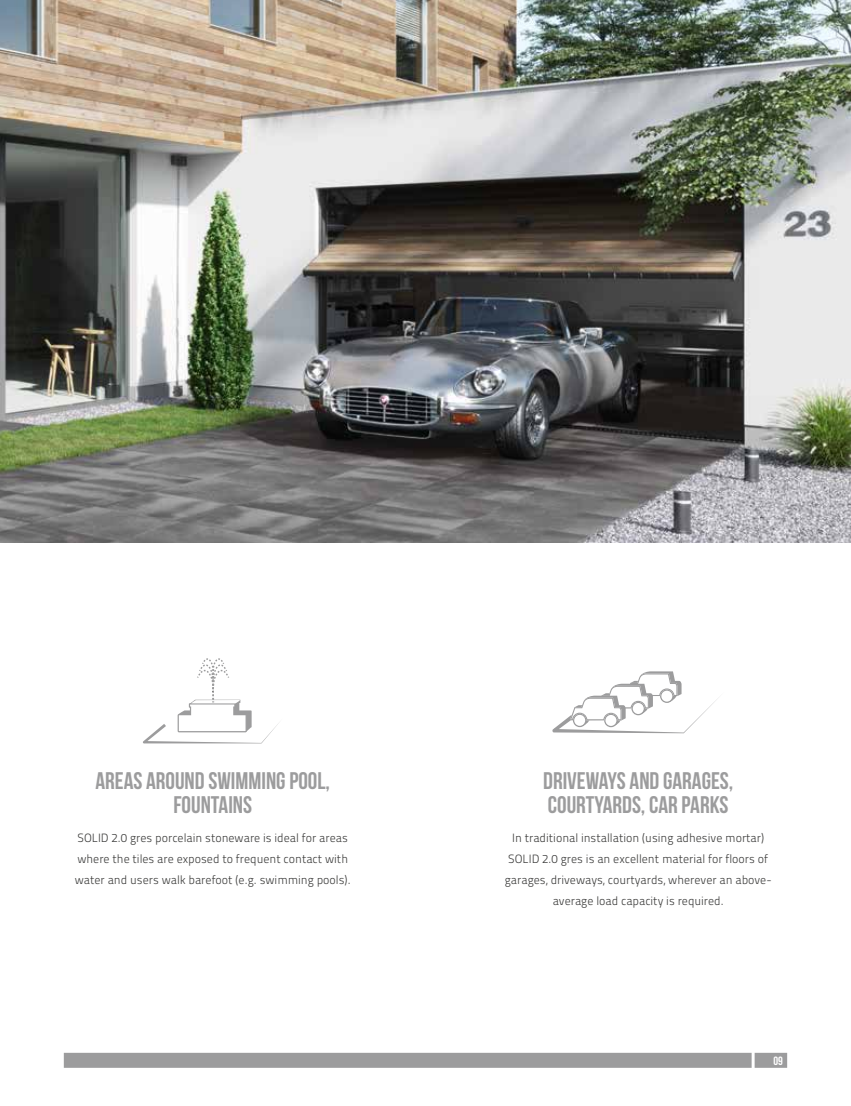
<style>
.page{position:relative;width:851px;height:1106px;background:#fff}
.page>*{position:absolute;margin:0;border:0;box-sizing:border-box;transform-origin:0 0}
.t1{font:24px/24px "Bebas Neue";color:#9c9c9d}
.t2{font:12px/21px "Titillium Maps 26 L 250 wt";color:#3a3a39;text-align:center}
.t3{font:12px "Bebas Neue";color:#fff}
</style>
<div class="page">
<div style="left:64px;top:1052px;width:723px;height:15px;background:#9c9c9d"></div>
<hr style="left:751px;top:1047px;width:3px;height:26px;background:#fff">
<svg style="left:552px;top:671px;width:165px;height:62px"></svg>
<svg style="left:143px;top:658px;width:136px;height:85px"></svg>
<img style="left:0;top:0;width:850px;height:542px">
<h1 class="t1" style="left:95px;top:768px;width:236px;text-align:center">AREAS AROUND SWIMMING POOL,<br>FOUNTAINS</h1>
<p class="t2" style="left:75px;top:827px;width:277px;text-align:left">SOLID 2.0 gres porcelain stoneware is ideal for areas where the tiles are exposed to frequent contact with water and users walk barefoot (e.g. swimming pools).</p>
<h1 class="t1" style="left:543px;top:768px;width:191px">DRIVEWAYS AND GARAGES,<br>COURTYARDS, CAR PARKS</h1>
<p class="t2" style="left:504px;top:827px;width:268px">In traditional installation (using adhesive mortar)<br>SOLID 2.0 gres is an excellent material for floors of garages, driveways, courtyards, wherever an above&shy;average load capacity is required.</p>
<p class="t3" style="left:773px;top:1053px;width:11px">09</p>
</div>
